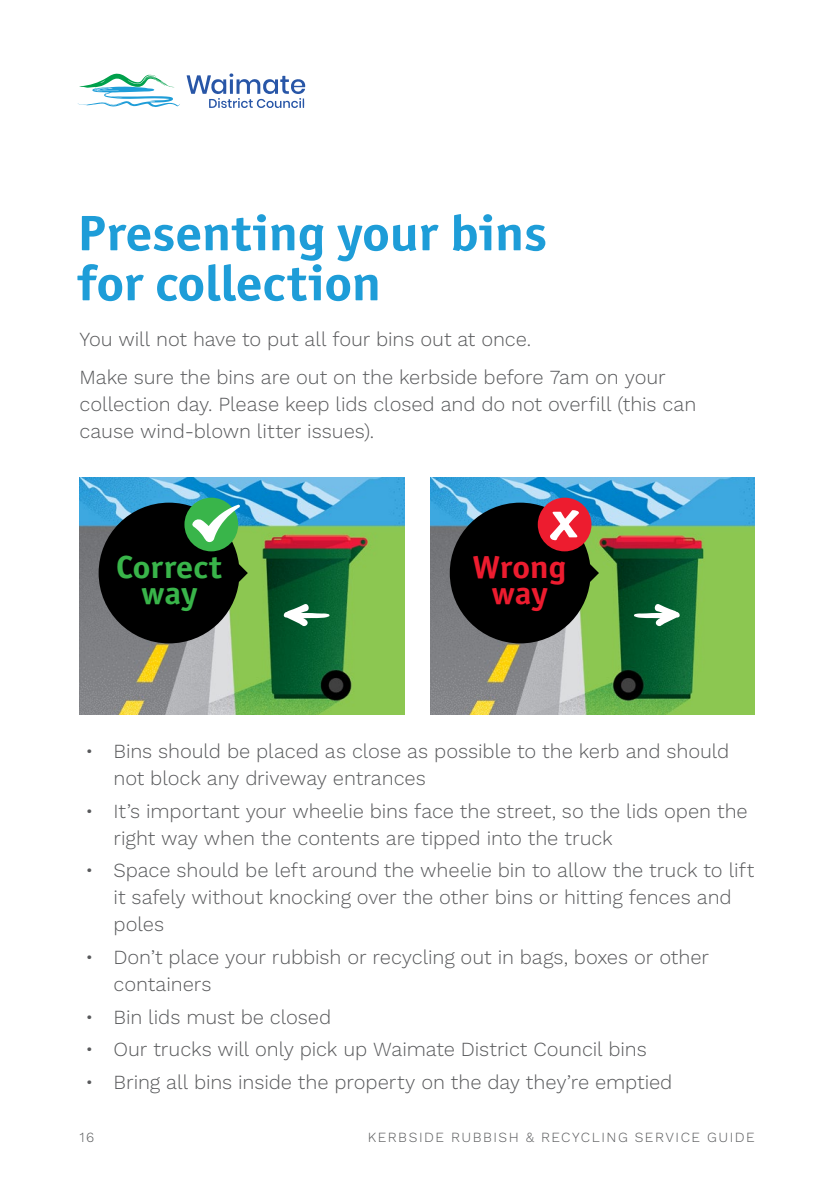
<style>
.page{position:relative;width:840px;height:1191px;background:#fff}
.page>*{position:absolute;margin:0;border:0;box-sizing:border-box;transform-origin:0 0}
.t1{font:700 50px/50px "Officina Sans ITC Pro";color:#1e9dd8;scale:1.1 1}
.t2{font:700 32px/26px "Officina Sans ITC Pro";color:#39b54a;text-align:center;scale:1.1 1}
.t3{font:700 32px/26px "Officina Sans ITC Pro";color:#ed1c2f;text-align:center;scale:1.1 1}
.t4{font:300 20px/27px "Work Sans";letter-spacing:-.005em;color:#58595b}
.t5{font:300 14px "Work Sans";letter-spacing:.11em;color:#58595b}
</style>
<div class="page">
<svg style="left:186px;top:73px;width:119px;height:35px"></svg>
<svg style="left:78px;top:74px;width:102px;height:33px"></svg>
<img style="left:79px;top:478px;width:325px;height:236px">
<img style="left:430px;top:478px;width:324px;height:236px">
<svg style="left:537px;top:497px;width:54px;height:54px"></svg>
<svg style="left:449px;top:502px;width:149px;height:141px;background:#332b28"></svg>
<svg style="left:184px;top:497px;width:54px;height:54px"></svg>
<svg style="left:99px;top:502px;width:149px;height:141px;background:#25392b"></svg>
<svg style="left:282px;top:602px;width:48px;height:26px"></svg>
<svg style="left:633px;top:602px;width:48px;height:26px"></svg>
<h1 class="t1" style="left:77px;top:208px;width:428px">Presenting your bins for collection</h1>
<p class="t4" style="left:79px;top:321px;width:587px;line-height:38.4px">You will not have to put all four bins out at once.<br>Make sure the bins are out on the kerbside before 7am on your</p>
<p class="t4" style="left:79px;top:392px;width:618px">collection day. Please keep lids closed and do not overfill (this can cause wind-blown litter issues).</p>
<h2 class="t2" style="left:116px;top:553px;width:98px">Correct way</h2>
<h2 class="t3" style="left:472px;top:553px;width:87px">Wrong way</h2>
<p class="t4" style="left:113px;top:738px;width:617px;text-indent:-28px">• Bins should be placed as close as possible to the kerb and should not block any driveway entrances</p>
<p class="t4" style="left:113px;top:798px;width:635px;text-indent:-28px">• It’s important your wheelie bins face the street, so the lids open the right way when the contents are tipped into the truck</p>
<p class="t4" style="left:113px;top:858px;width:642px;text-indent:-28px">• Space should be left around the wheelie bin to allow the truck to lift it safely without knocking over the other bins or hitting fences and poles</p>
<p class="t4" style="left:113px;top:944px;width:596px;text-indent:-28px">• Don’t place your rubbish or recycling out in bags, boxes or other containers</p>
<p class="t4" style="left:85px;top:1004px;width:247px">• Bin lids must be closed</p>
<p class="t4" style="left:85px;top:1037px;width:563px">• Our trucks will only pick up Waimate District Council bins</p>
<p class="t4" style="left:85px;top:1069px;width:588px">• Bring all bins inside the property on the day they’re emptied</p>
<p class="t5" style="left:79px;top:1128px;width:16px">16</p>
<p class="t5" style="left:367px;top:1128px;width:388px">KERBSIDE RUBBISH &amp; RECYCLING SERVICE GUIDE</p>
</div>
